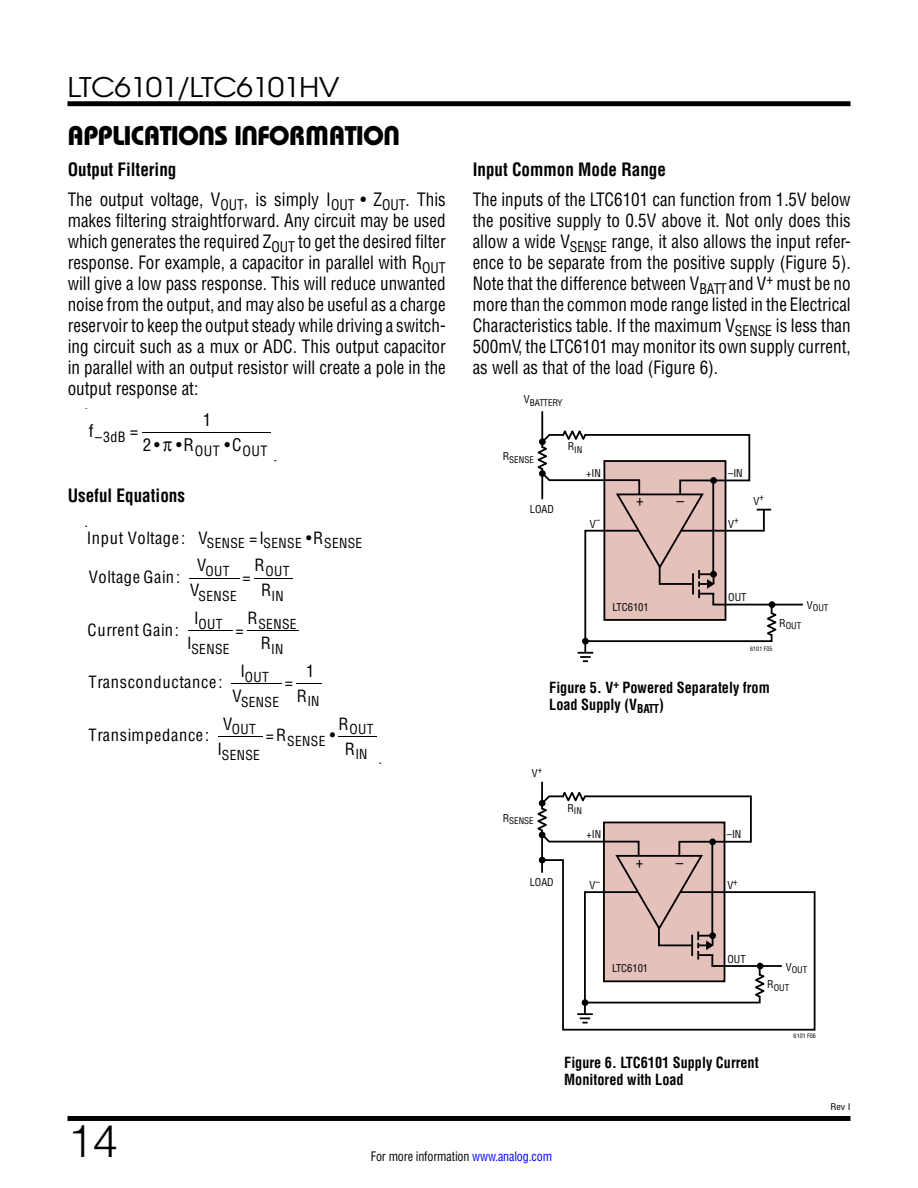
<style>
.page{position:relative;width:918px;height:1188px;background:#fff}
.page>*{position:absolute;margin:0;border:0;box-sizing:border-box;transform-origin:0 0}
.t1{font:300 45px "Helvetica";color:#000}
.t2{font:27px "Linear Bauhaus";letter-spacing:-.02em;color:#000}
.t3{font:27px "Avant Garde";letter-spacing:-.025em;color:#000;scale:1.1 1}
.t4{font:18px/21px "Linear Helv Cond";color:#000;text-align:justify;scale:.95 1}
.t5{font:700 18px "Linear Helv Cond";color:#000;scale:.95 1}
.t6{font:17.1px/25.8px "Linear Helv Cond";color:#000;text-align:center}
.t7{font:16.5px "Linear Helv Cond";letter-spacing:.035em;color:#000}
.t8{font:700 15px/16.5px "Linear Helv Cond";color:#000;scale:.95 1}
.t9{font:13.95px "Linear Helv Cond";color:#000}
.t10{font:13.5px/25.2px "Linear Helv Cond";letter-spacing:.03em;color:#000;text-align:center}
.t11{font:12.75px "Linear Helv Cond";letter-spacing:-.015em;color:#000;scale:.95 1}
.t12{font:10.5px "Linear Helv Cond";color:#000}
.t13{font:9px "Linear Helv Cond";color:#000}
.t14{font:9px "Linear Helv Cond";letter-spacing:-.025em;color:#000}
.t15{font:9px "Linear Helv Cond";color:#000;scale:1.1 1}
.t16{font:6px "Linear Helv Cond";color:#000}
.s1{font-weight:700}
.s2{color:#00f}
</style>
<div class="page">
<div style="left:68px;top:101px;width:782px;height:5px;background:#000"></div>
<div style="left:68px;top:1116px;width:782px;height:5px;background:#000"></div>
<hr style="left:142px;top:432px;width:129px;height:1px;background:#000">
<hr style="left:189px;top:578px;width:51px;height:1px;background:#000">
<hr style="left:255px;top:578px;width:38px;height:1px;background:#000">
<hr style="left:188px;top:630px;width:44px;height:1px;background:#000">
<hr style="left:247px;top:630px;width:52px;height:1px;background:#000">
<hr style="left:231px;top:683px;width:51px;height:1px;background:#000">
<svg style="left:297px;top:683px;width:25px;height:1px"></svg>
<hr style="left:218px;top:736px;width:45px;height:1px;background:#000">
<hr style="left:338px;top:736px;width:39px;height:1px;background:#000">
<hr style="left:541px;top:411px;width:2px;height:88px;background:#000">
<hr style="left:541px;top:782px;width:2px;height:91px;background:#000">
<svg style="left:562px;top:891px;width:254px;height:140px"></svg>
<svg style="left:577px;top:1013px;width:16px;height:11px"></svg>
<svg style="left:537px;top:427px;width:266px;height:236px"></svg>
<svg style="left:537px;top:788px;width:247px;height:216px"></svg>
<h2 class="t3" style="left:68px;top:70px;width:249px">LTC6101/LTC6101HV</h2>
<h2 class="t2" style="left:68px;top:119px;width:334px">APPLICATIONS INFORMATION</h2>
<p class="t4" style="left:68px;top:155px;width:399px;line-height:30px"><span class="s1">Output Filtering<br></span>The output voltage, V<sub>OUT</sub>, is simply I<sub>OUT</sub> • Z<sub>OUT</sub>. This</p>
<p class="t4" style="left:68px;top:210px;width:399px">makes filtering straightforward. Any circuit may be used which generates the required Z<sub>OUT</sub> to get the desired filter response. For example, a capacitor in parallel with R<sub>OUT </sub>will give a low pass response. This will reduce unwanted noise from the output, and may also be useful as a charge reservoir to keep the output steady while driving a switch&shy;ing circuit such as a mux or ADC. This output capacitor in parallel with an output resistor will create a pole in the output response at:</p>
<p class="t9" style="left:89px;top:428px;width:51px"><sup>f</sup>–3dB <sup>=</sup></p>
<p class="t6" style="left:143px;top:406px;width:126px">1<br>2•π •R<sub>OUT</sub> •C<sub>OUT</sub></p>
<p class="t5" style="left:68px;top:484px;width:125px">Useful Equations</p>
<p class="t7" style="left:87px;top:527px;width:277px">Input Voltage: V<sub>SENSE</sub> =I<sub>SENSE</sub> •R<sub>SENSE</sub></p>
<p class="t7" style="left:89px;top:567px;width:93px">Voltage Gain:</p>
<p class="t10" style="left:190px;top:558px;width:48px"><sup>V</sup>OUT<br><sup>V</sup>SENSE</p>
<p class="t10" style="left:255px;top:559px;width:37px"><sup>R</sup>OUT<br><sup>R</sup>IN</p>
<p class="t7" style="left:243px;top:567px;width:10px">=</p>
<p class="t7" style="left:88px;top:619px;width:93px">Current Gain:</p>
<p class="t10" style="left:187px;top:611px;width:44px"><sup>I</sup>OUT<br><sup>I</sup>SENSE</p>
<p class="t10" style="left:247px;top:611px;width:51px"><sup>R</sup>SENSE<br><sup>R</sup>IN</p>
<p class="t7" style="left:235px;top:619px;width:10px">=</p>
<p class="t7" style="left:88px;top:672px;width:136px">Transconductance:</p>
<p class="t10" style="left:233px;top:664px;width:48px"><sup>I</sup>OUT<br><sup>V</sup>SENSE</p>
<p class="t7" style="left:306px;top:661px;width:10px">1</p>
<p class="t10" style="left:297px;top:689px;width:24px"><sup>R</sup>IN</p>
<p class="t7" style="left:285px;top:672px;width:10px">=</p>
<p class="t7" style="left:88px;top:725px;width:123px">Transimpedance:</p>
<p class="t10" style="left:218px;top:717px;width:44px"><sup>V</sup>OUT<br><sup>I</sup>SENSE</p>
<p class="t10" style="left:266px;top:728px;width:71px"><sup>=R</sup>SENSE <sup>•</sup></p>
<p class="t10" style="left:338px;top:717px;width:37px"><sup>R</sup>OUT<br><sup>R</sup>IN</p>
<p class="t5" style="left:473px;top:159px;width:205px">Input Common Mode Range</p>
<p class="t4" style="left:473px;top:189px;width:399px">The inputs of the LTC6101 can function from 1.5V below the positive supply to 0.5V above it. Not only does this allow a wide V<sub>SENSE</sub> range, it also allows the input refer&shy;ence to be separate from the positive supply (Figure 5).<br>Note that the difference between V<sub>BATT</sub> and V<sup>+</sup> must be no more than the common mode range listed in the Electrical Characteristics table. If the maximum V<sub>SENSE</sub> is less than 500mV, the LTC6101 may monitor its own supply current, as well as that of the load (Figure 6).</p>
<p class="t14" style="left:524px;top:397px;width:40px"><sup>V</sup>BATTERY</p>
<p class="t13" style="left:503px;top:454px;width:33px"><sup>R</sup>SENSE</p>
<p class="t12" style="left:530px;top:502px;width:26px">LOAD</p>
<p class="t13" style="left:568px;top:444px;width:16px"><sup>R</sup>IN</p>
<p class="t12" style="left:586px;top:467px;width:16px">+IN</p>
<p class="t12" style="left:728px;top:467px;width:16px">–IN</p>
<p class="t12" style="left:590px;top:518px;width:12px">V<sup>–</sup></p>
<p class="t12" style="left:728px;top:518px;width:12px">V<sup>+</sup></p>
<p class="t12" style="left:753px;top:495px;width:12px">V<sup>+</sup></p>
<p class="t12" style="left:613px;top:601px;width:38px">LTC6101</p>
<p class="t12" style="left:728px;top:591px;width:20px">OUT</p>
<p class="t13" style="left:807px;top:603px;width:23px"><sup>V</sup>OUT</p>
<p class="t13" style="left:779px;top:620px;width:24px"><sup>R</sup>OUT</p>
<p class="t16" style="left:750px;top:645px;width:24px">6101 F05</p>
<p class="t8" style="left:549px;top:679px;width:234px">Figure 5. V<sup>+</sup> Powered Separately from<br>Load Supply (V<sub>BATT</sub>)</p>
<p class="t12" style="left:532px;top:767px;width:12px">V<sup>+</sup></p>
<p class="t13" style="left:503px;top:815px;width:33px"><sup>R</sup>SENSE</p>
<p class="t13" style="left:568px;top:805px;width:16px"><sup>R</sup>IN</p>
<p class="t12" style="left:587px;top:828px;width:16px">+IN</p>
<p class="t12" style="left:727px;top:828px;width:16px">–IN</p>
<p class="t12" style="left:530px;top:876px;width:26px">LOAD</p>
<p class="t12" style="left:590px;top:879px;width:12px">V<sup>–</sup></p>
<p class="t12" style="left:727px;top:879px;width:12px">V<sup>+</sup></p>
<p class="t12" style="left:612px;top:962px;width:38px">LTC6101</p>
<p class="t12" style="left:728px;top:952px;width:20px">OUT</p>
<p class="t13" style="left:786px;top:964px;width:23px"><sup>V</sup>OUT</p>
<p class="t13" style="left:767px;top:982px;width:24px"><sup>R</sup>OUT</p>
<p class="t8" style="left:564px;top:1054px;width:206px">Figure 6. LTC6101 Supply Current<br>Monitored with Load</p>
<p class="t16" style="left:794px;top:1032px;width:24px">6101 F06</p>
<p class="t15" style="left:830px;top:1102px;width:20px">Rev I</p>
<h1 class="t1" style="left:68px;top:1113px;width:52px">14</h1>
<p class="t11" style="left:371px;top:1149px;width:192px">For more information <span class="s2">www.analog.com</span></p>
</div>
